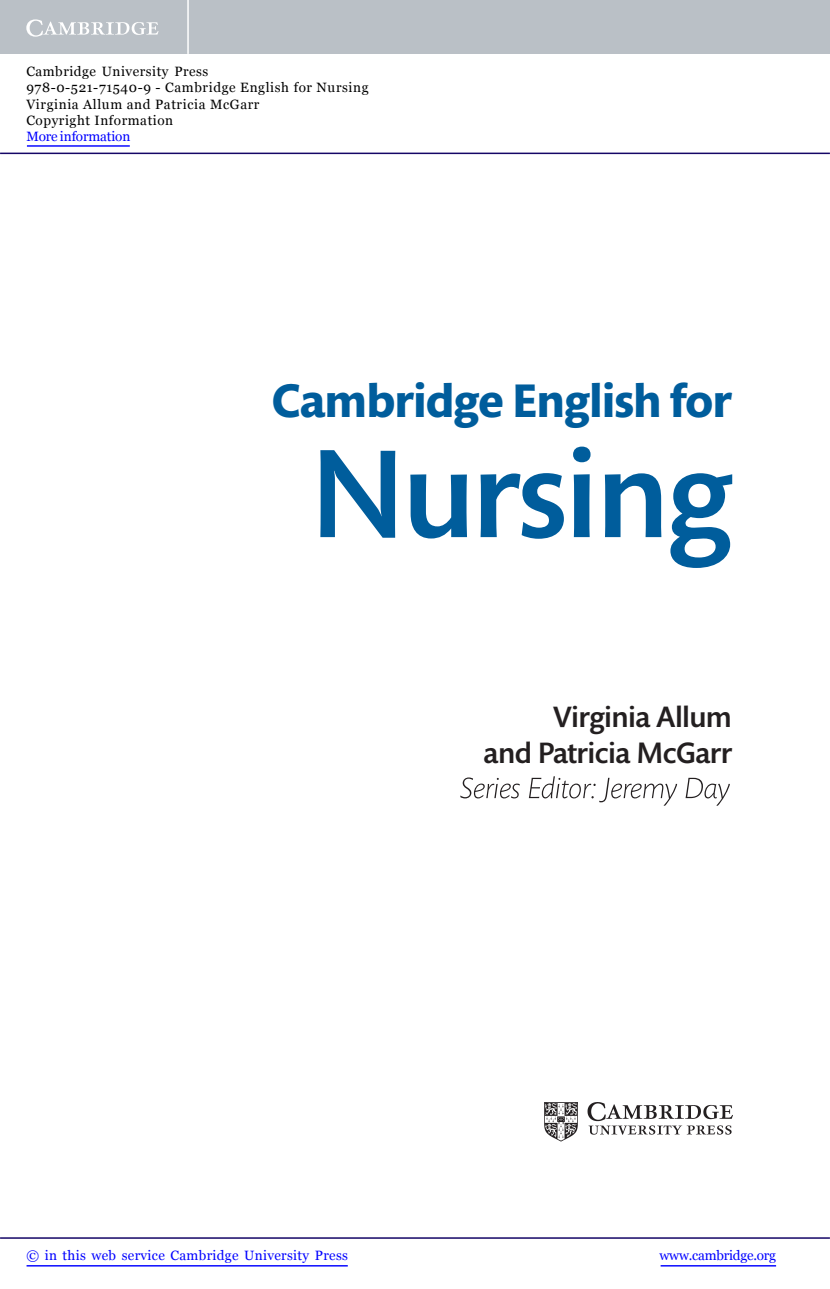
<style>
.page{position:relative;width:830px;height:1289px;background:#fff}
.page>*{position:absolute;margin:0;border:0;box-sizing:border-box;transform-origin:0 0}
.t1{font:500 127.5px "Mundo Sans";letter-spacing:-.02em;color:#005d9c}
.t2{font:700 48px "Mundo Sans";letter-spacing:-.02em;color:#005d9c}
.t3{font:500 30px/36.2px "Mundo Sans";letter-spacing:-.02em;color:#231f20;text-align:right}
.t4{font:13.5px/16.2px "Georgia";letter-spacing:.045em;color:#000}
.t5{font:13.5px "Georgia";letter-spacing:.025em;color:#00f}
.t6{font:13.5px "Georgia";letter-spacing:-.015em;color:#00f}
.t7{font:13.5px "Georgia";letter-spacing:-.01em;color:#00f}
</style>
<div class="page">
<img style="left:544px;top:1102px;width:187px;height:40px">
<svg style="left:460px;top:776px;width:269px;height:30px"></svg>
<div style="left:0;top:0;width:829px;height:54px;background:#bac0c6"></div>
<svg style="left:26px;top:19px;width:132px;height:18px"></svg>
<hr style="left:187px;top:0;width:2px;height:54px;background:#fff">
<hr style="left:0;top:153px;width:829px;height:1px;background:#150666">
<hr style="left:27px;top:145px;width:103px;height:2px;background:#00f">
<hr style="left:660px;top:1265px;width:115px;height:1px;background:#00f">
<hr style="left:0;top:1237px;width:829px;height:2px;background:#150666">
<hr style="left:27px;top:1265px;width:320px;height:1px;background:#00f">
<p class="t4" style="left:26px;top:64px;width:344px">Cambridge University Press<br>978-0-521-71540-9 - Cambridge English for Nursing Virginia Allum and Patricia McGarr<br>Copyright Information</p>
<p class="t7" style="left:26px;top:128px;width:105px">More information</p>
<h2 class="t2" style="left:272px;top:375px;width:461px">Cambridge English for</h2>
<h1 class="t1" style="left:309px;top:425px;width:424px">Nursing</h1>
<h3 class="t3" style="left:483px;top:699px;width:250px">Virginia Allum<br>and Patricia McGarr</h3>
<p class="t5" style="left:27px;top:1247px;width:323px">© in this web service Cambridge University Press</p>
<p class="t6" style="left:659px;top:1247px;width:118px">www.cambridge.org</p>
</div>
